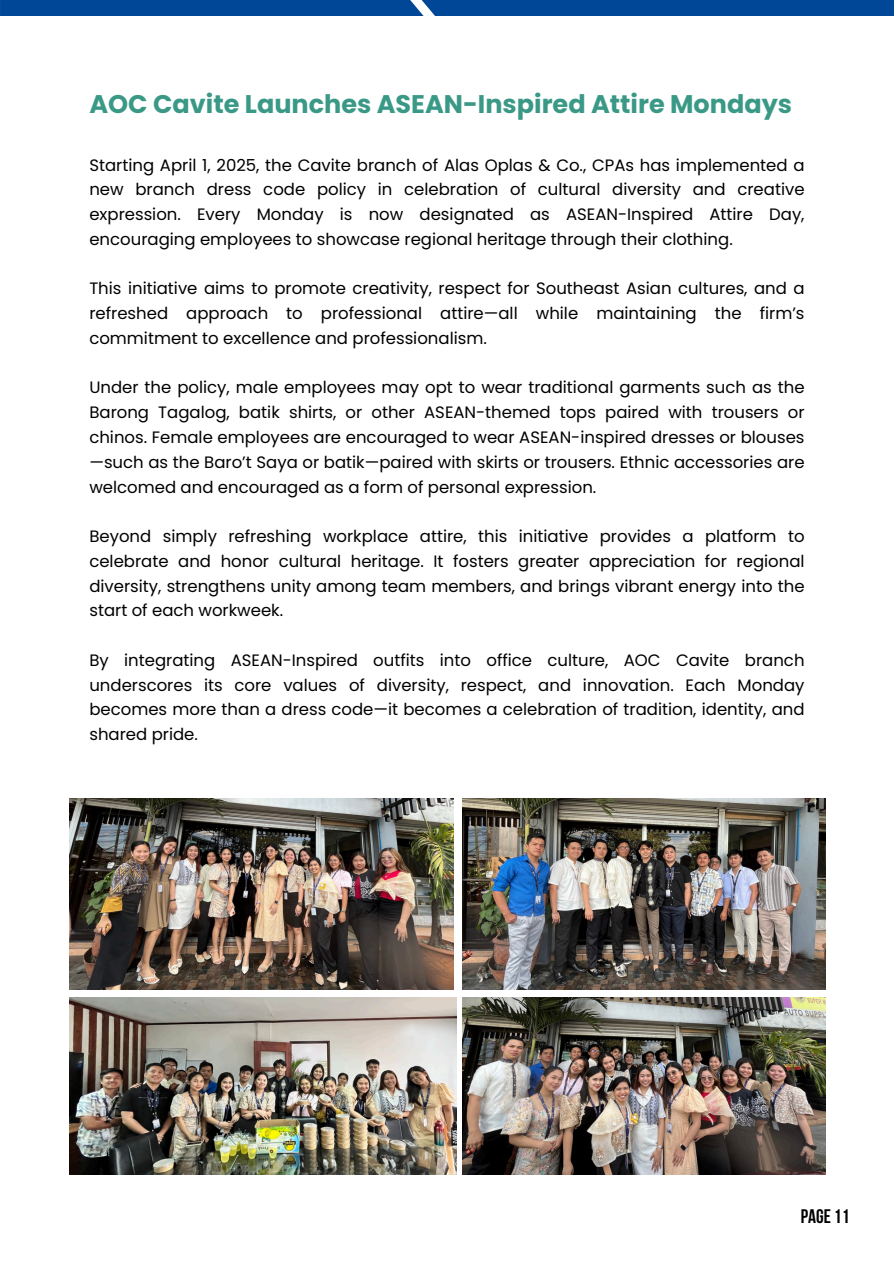
<style>
.page{position:relative;width:894px;height:1264px;background:#fff}
.page>*{position:absolute;margin:0;border:0;box-sizing:border-box;transform-origin:0 0}
.t1{font:700 25.5px "Poppins";color:#3a9986}
.t2{font:700 19.5px "Bebas Neue";color:#000}
.t3{font:16.5px/24.8px "Poppins";color:#000;text-align:justify}
</style>
<div class="page">
<div style="left:0;top:0;width:440px;height:16px;background:#004797"></div>
<div style="left:440px;top:0;width:453px;height:16px;background:#004797"></div>
<img style="left:69px;top:798px;width:384px;height:191px">
<img style="left:462px;top:798px;width:363px;height:191px">
<img style="left:462px;top:997px;width:363px;height:177px">
<img style="left:69px;top:997px;width:387px;height:177px">
<p class="t1" style="left:89px;top:86px;width:704px">AOC Cavite Launches ASEAN-Inspired Attire Mondays</p>
<p class="t3" style="left:89px;top:152px;width:716px">Starting April 1, 2025, the Cavite branch of Alas Oplas &amp; Co., CPAs has implemented a new branch dress code policy in celebration of cultural diversity and creative expression. Every Monday is now designated as ASEAN-Inspired Attire Day, encouraging employees to showcase regional heritage through their clothing.</p>
<h1 class="t3" style="left:89px;top:276px;width:716px">This initiative aims to promote creativity, respect for Southeast Asian cultures, and a refreshed approach to professional attire—all while maintaining the firm’s commitment to excellence and professionalism.</h1>
<p class="t3" style="left:89px;top:375px;width:716px">Under the policy, male employees may opt to wear traditional garments such as the Barong Tagalog, batik shirts, or other ASEAN-themed tops paired with trousers or chinos. Female employees are encouraged to wear ASEAN-inspired dresses or blouses —such as the Baro’t Saya or batik—paired with skirts or trousers. Ethnic accessories are welcomed and encouraged as a form of personal expression.</p>
<p class="t3" style="left:89px;top:524px;width:716px">Beyond simply refreshing workplace attire, this initiative provides a platform to celebrate and honor cultural heritage. It fosters greater appreciation for regional diversity, strengthens unity among team members, and brings vibrant energy into the start of each workweek.</p>
<p class="t3" style="left:89px;top:647px;width:716px">By integrating ASEAN-Inspired outfits into office culture, AOC Cavite branch underscores its core values of diversity, respect, and innovation. Each Monday becomes more than a dress code—it becomes a celebration of tradition, identity, and shared pride.</p>
<p class="t2" style="left:800px;top:1208px;width:50px">PAGE11</p>
</div>
